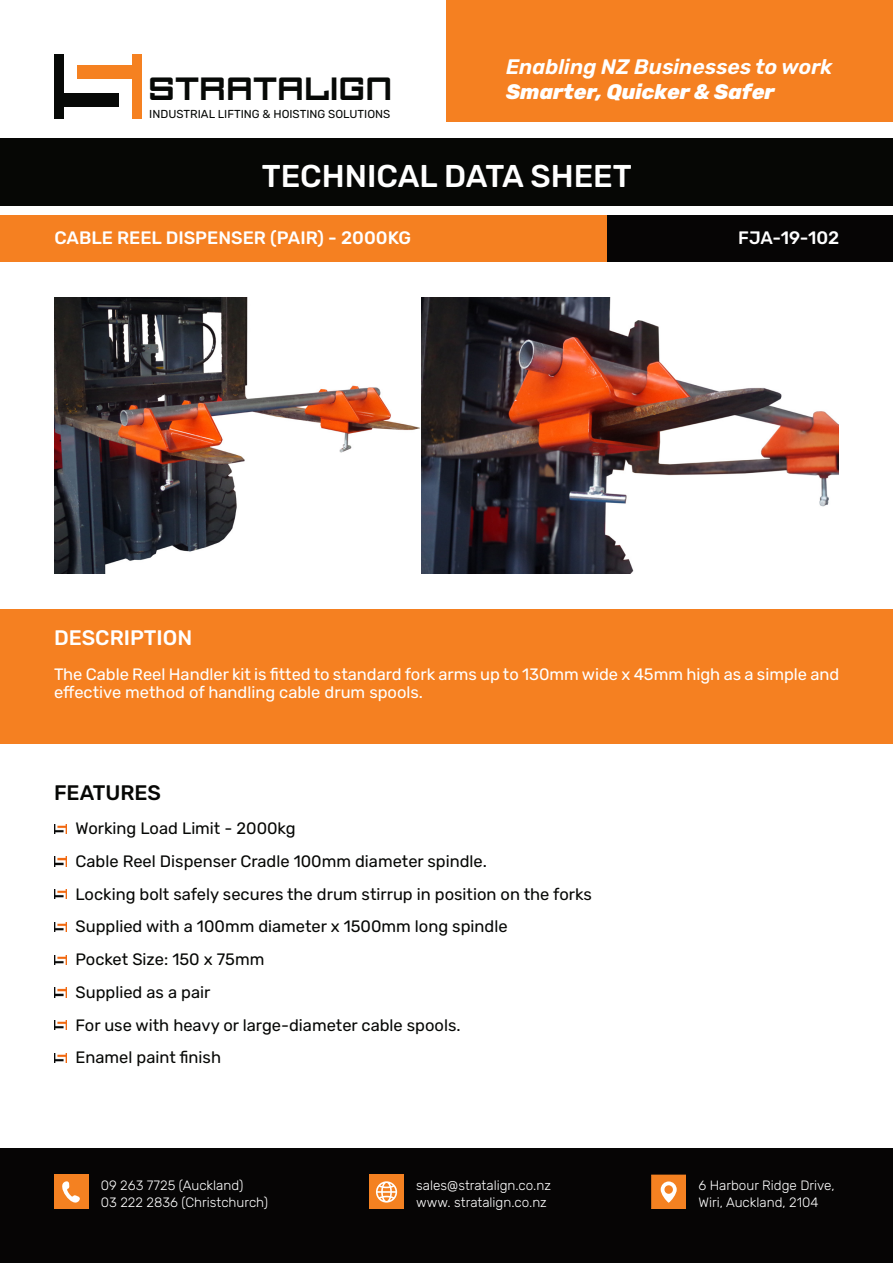
<style>
.page{position:relative;width:893px;height:1263px;background:#fff}
.page>*{position:absolute;margin:0;border:0;box-sizing:border-box;transform-origin:0 0}
.t1{font:33.9px "Gothic OT";letter-spacing:-.135em;color:#070907}
.t2{font:500 31.5px "Rubik";color:#fff}
.t3{font:italic 600 21px "Rubik";color:#fff}
.t4{font:italic 800 21px "Rubik";color:#fff}
.t5{font:500 21px "Rubik";color:#fff}
.t6{font:500 21px "Rubik";color:#060705}
.t7{font:500 18px "Rubik";color:#fff}
.t8{font:16.5px "Rubik";color:#060705}
.t9{font:16.5px/18px "Rubik";color:#fff}
.t10{font:300 13.5px "Rubik";color:#fff}
.t11{font:11.55px "Rubik";color:#060806}
</style>
<div class="page">
<div style="left:446px;top:0;width:447px;height:122px;background:#f58021"></div>
<div style="left:132px;top:54px;width:9px;height:64px;background:#f58121"></div>
<div style="left:77px;top:65px;width:55px;height:14px;background:#f58121"></div>
<div style="left:54px;top:54px;width:9px;height:64px;background:#070907"></div>
<div style="left:63px;top:93px;width:55px;height:14px;background:#070907"></div>
<div style="left:0;top:139px;width:893px;height:67px;background:#060705"></div>
<div style="left:0;top:609px;width:893px;height:135px;background:#f58021"></div>
<div style="left:0;top:1148px;width:893px;height:115px;background:#060505"></div>
<div style="left:54px;top:1175px;width:34px;height:34px;background:#f48121"></div>
<svg style="left:62px;top:1181px;width:18px;height:22px"></svg>
<div style="left:369px;top:1175px;width:35px;height:34px;background:#f48121"></div>
<svg style="left:376px;top:1181px;width:21px;height:21px"></svg>
<div style="left:652px;top:1175px;width:34px;height:34px;background:#f48121"></div>
<svg style="left:661px;top:1181px;width:16px;height:22px"></svg>
<div style="left:0;top:215px;width:656px;height:47px;background:#f58021"></div>
<div style="left:607px;top:215px;width:286px;height:47px;background:#060505"></div>
<svg style="left:54px;top:824px;width:13px;height:9px"></svg>
<svg style="left:54px;top:857px;width:13px;height:9px"></svg>
<svg style="left:54px;top:889px;width:13px;height:10px"></svg>
<svg style="left:54px;top:922px;width:13px;height:10px"></svg>
<svg style="left:54px;top:955px;width:13px;height:9px"></svg>
<svg style="left:54px;top:988px;width:13px;height:9px"></svg>
<img style="left:54px;top:297px;width:368px;height:277px">
<img style="left:422px;top:297px;width:417px;height:277px">
<svg style="left:54px;top:1053px;width:13px;height:10px"></svg>
<svg style="left:54px;top:1020px;width:13px;height:10px"></svg>
<p class="t1" style="left:146px;top:71px;width:250px">STRATALIGN</p>
<p class="t11" style="left:149px;top:108px;width:243px">INDUSTRIAL LIFTING &amp; HOISTING SOLUTIONS</p>
<p class="t3" style="left:506px;top:54px;width:328px">Enabling NZ Businesses to work</p>
<p class="t4" style="left:506px;top:79px;width:270px">Smarter, Quicker &amp; Safer</p>
<p class="t2" style="left:262px;top:157px;width:372px">TECHNICAL DATA SHEET</p>
<p class="t7" style="left:54px;top:228px;width:358px">CABLE REEL DISPENSER (PAIR) - 2000KG</p>
<p class="t7" style="left:738px;top:228px;width:103px">FJA-19-102</p>
<p class="t5" style="left:54px;top:626px;width:140px">DESCRIPTION</p>
<p class="t9" style="left:54px;top:665px;width:787px">The Cable Reel Handler kit is fitted to standard fork arms up to 130mm wide x 45mm high as a simple and effective method of handling cable drum spools.</p>
<p class="t6" style="left:54px;top:780px;width:109px">FEATURES</p>
<p class="t8" style="left:75px;top:819px;width:222px">Working Load Limit - 2000kg</p>
<p class="t8" style="left:75px;top:852px;width:413px">Cable Reel Dispenser Cradle 100mm diameter spindle.</p>
<p class="t8" style="left:75px;top:884px;width:518px">Locking bolt safely secures the drum stirrup in position on the forks</p>
<p class="t8" style="left:75px;top:917px;width:434px">Supplied with a 100mm diameter x 1500mm long spindle</p>
<p class="t8" style="left:75px;top:950px;width:190px">Pocket Size: 150 x 75mm</p>
<p class="t8" style="left:75px;top:983px;width:136px">Supplied as a pair</p>
<p class="t8" style="left:75px;top:1015px;width:387px">For use with heavy or large-diameter cable spools.</p>
<p class="t8" style="left:75px;top:1048px;width:147px">Enamel paint finish</p>
<p class="t10" style="left:101px;top:1177px;width:144px">09 263 7725 (Auckland)</p>
<p class="t10" style="left:101px;top:1194px;width:169px">03 222 2836 (Christchurch)</p>
<p class="t10" style="left:416px;top:1177px;width:136px">sales@stratalign.co.nz</p>
<p class="t10" style="left:416px;top:1194px;width:132px">www. stratalign.co.nz</p>
<p class="t10" style="left:698px;top:1177px;width:138px">6 Harbour Ridge Drive,</p>
<p class="t10" style="left:698px;top:1194px;width:122px">Wiri, Auckland, 2104</p>
</div>
